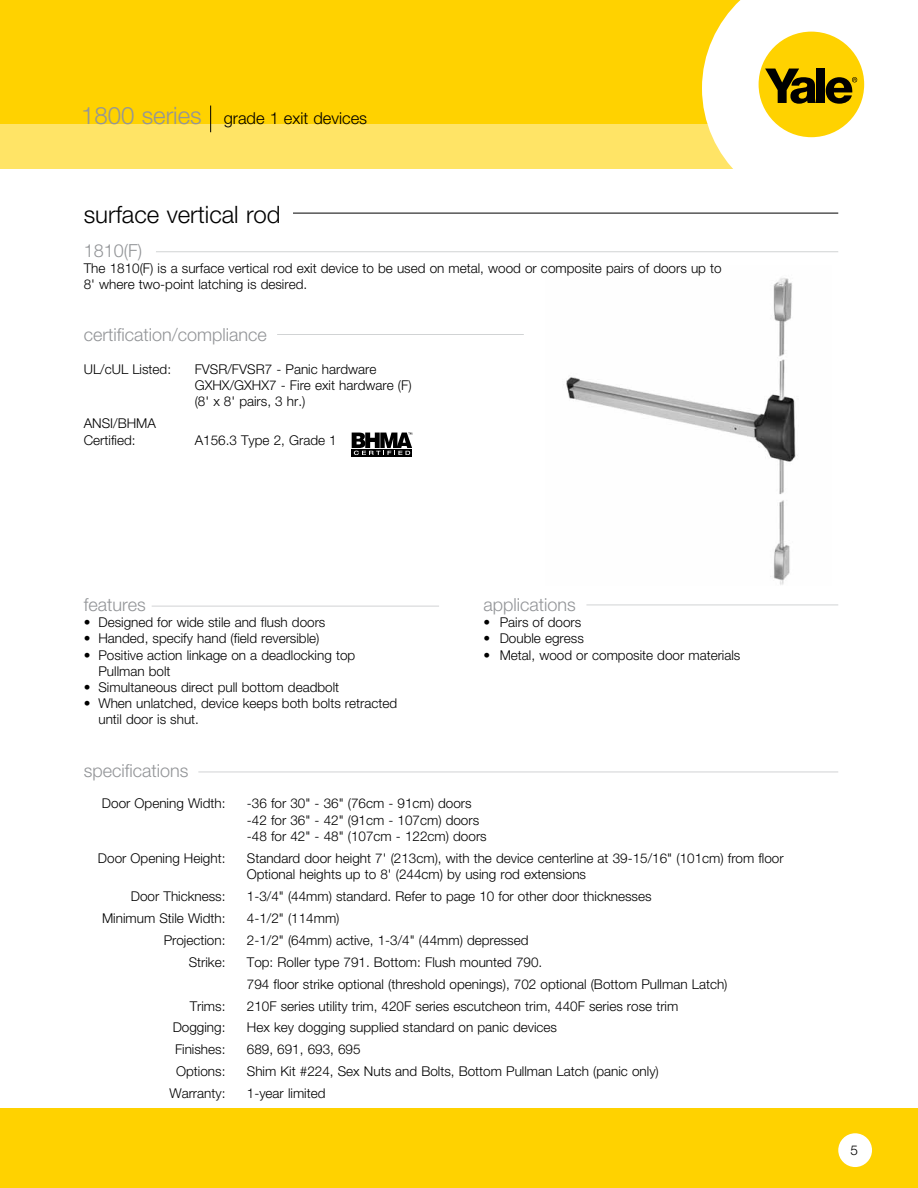
<style>
.page{position:relative;width:918px;height:1188px;background:#fff}
.page>*{position:absolute;margin:0;border:0;box-sizing:border-box;transform-origin:0 0}
.t1{font:300 24px "Helvetica Neue";color:#000}
.t2{font:300 18px "Helvetica Neue";color:#939598}
.t3{font:300 16.5px "Helvetica Neue";color:#000}
.t4{font:300 13.5px/16.2px "Helvetica Neue";color:#000}
.s1{font-size:24px;color:#939598}
</style>
<div class="page">
<img style="left:566px;top:278px;width:232px;height:307px">
<div style="left:0;top:0;width:838px;height:132px;background:#ffd200"></div>
<div style="left:0;top:125px;width:806px;height:44px;background:#ffe466"></div>
<svg style="left:702px;top:0;width:163px;height:213px;fill:#fff"></svg>
<div style="left:759px;top:32px;width:105px;height:105px;background:#ffd200;border-radius:50%"></div>
<svg style="left:765px;top:69px;width:51px;height:35px"></svg>
<div style="left:817px;top:69px;width:8px;height:34px;background:#000"></div>
<svg style="left:826px;top:77px;width:31px;height:27px"></svg>
<div style="left:0;top:1109px;width:918px;height:79px;background:#ffd200"></div>
<div style="left:838px;top:1133px;width:34px;height:34px;background:#fff;border-radius:50%"></div>
<svg style="left:210px;top:106px;width:1px;height:26px"></svg>
<div style="left:352px;top:449px;width:60px;height:8px;background:#000"></div>
<svg style="left:352px;top:432px;width:60px;height:23px"></svg>
<hr style="left:293px;top:213px;width:545px;height:1px;background:#000">
<hr style="left:156px;top:251px;width:682px;height:1px;background:#d1d3d4">
<hr style="left:277px;top:334px;width:247px;height:1px;background:#d1d3d4">
<hr style="left:586px;top:605px;width:252px;height:1px;background:#d1d3d4">
<hr style="left:152px;top:606px;width:287px;height:1px;background:#d1d3d4">
<hr style="left:198px;top:772px;width:640px;height:1px;background:#d1d3d4">
<p class="t3" style="left:81px;top:109px;width:288px"><span class="s1">1800 series</span> grade 1 exit devices</p>
<h1 class="t1" style="left:84px;top:200px;width:198px">surface vertical rod</h1>
<h2 class="t2" style="left:84px;top:239px;width:60px">1810(f)</h2>
<p class="t4" style="left:84px;top:260px;width:639px">The 1810(F) is a surface vertical rod exit device to be used on metal, wood or composite pairs of doors up to<br>8' where two-point latching is desired.</p>
<h2 class="t2" style="left:84px;top:324px;width:185px">certification/compliance</h2>
<p class="t4" style="left:84px;top:360px;width:89px">UL/cUL Listed:</p>
<p class="t4" style="left:195px;top:360px;width:218px">FVSR/FVSR7 - Panic hardware<br>GXHX/GXHX7 - Fire exit hardware (F) (8' x 8' pairs, 3 hr.)</p>
<p class="t4" style="left:84px;top:414px;width:74px;line-height:17.4px">ANSI/BHMA<br>Certified:</p>
<p class="t4" style="left:195px;top:432px;width:144px">A156.3 Type 2, Grade 1</p>
<h2 class="t2" style="left:84px;top:594px;width:64px">features</h2>
<p class="t4" style="left:84px;top:614px;width:243px">• Designed for wide stile and flush doors</p>
<p class="t4" style="left:84px;top:630px;width:237px">• Handed, specify hand (field reversible)</p>
<p class="t4" style="left:98px;top:646px;width:258px;text-indent:-15px">• Positive action linkage on a deadlocking top<br>Pullman bolt</p>
<p class="t4" style="left:84px;top:679px;width:257px">• Simultaneous direct pull bottom deadbolt</p>
<p class="t4" style="left:98px;top:695px;width:300px;text-indent:-15px">• When unlatched, device keeps both bolts retracted until door is shut.</p>
<h2 class="t2" style="left:84px;top:760px;width:106px">specifications</h2>
<h2 class="t2" style="left:484px;top:594px;width:94px">applications</h2>
<p class="t4" style="left:484px;top:614px;width:99px">• Pairs of doors</p>
<p class="t4" style="left:484px;top:630px;width:102px">• Double egress</p>
<p class="t4" style="left:484px;top:646px;width:258px">• Metal, wood or composite door materials</p>
<p class="t4" style="left:102px;top:795px;width:125px">Door Opening Width:</p>
<p class="t4" style="left:247px;top:795px;width:241px">-36 for 30" - 36" (76cm - 91cm) doors -42 for 36" - 42" (91cm - 107cm) doors -48 for 42" - 48" (107cm - 122cm) doors</p>
<p class="t4" style="left:98px;top:850px;width:129px">Door Opening Height:</p>
<p class="t4" style="left:247px;top:850px;width:538px">Standard door height 7' (213cm), with the device centerline at 39-15/16" (101cm) from floor<br>Optional heights up to 8' (244cm) by using rod extensions</p>
<p class="t4" style="left:131px;top:888px;width:96px">Door Thickness:</p>
<p class="t4" style="left:247px;top:888px;width:406px">1-3/4" (44mm) standard. Refer to page 10 for other door thicknesses</p>
<p class="t4" style="left:102px;top:910px;width:125px">Minimum Stile Width:</p>
<p class="t4" style="left:247px;top:910px;width:94px">4-1/2" (114mm)</p>
<p class="t4" style="left:164px;top:932px;width:63px">Projection:</p>
<p class="t4" style="left:247px;top:932px;width:283px">2-1/2" (64mm) active, 1-3/4" (44mm) depressed</p>
<p class="t4" style="left:189px;top:954px;width:38px">Strike:</p>
<p class="t4" style="left:247px;top:951px;width:482px;line-height:21.6px">Top: Roller type 791. Bottom: Flush mounted 790.<br>794 floor strike optional (threshold openings), 702 optional (Bottom Pullman Latch)</p>
<p class="t4" style="left:190px;top:997px;width:37px">Trims:</p>
<p class="t4" style="left:247px;top:997px;width:433px">210F series utility trim, 420F series escutcheon trim, 440F series rose trim</p>
<p class="t4" style="left:173px;top:1019px;width:54px">Dogging:</p>
<p class="t4" style="left:247px;top:1019px;width:312px">Hex key dogging supplied standard on panic devices</p>
<p class="t4" style="left:175px;top:1041px;width:52px">Finishes:</p>
<p class="t4" style="left:247px;top:1041px;width:115px">689, 691, 693, 695</p>
<p class="t4" style="left:176px;top:1063px;width:51px">Options:</p>
<p class="t4" style="left:247px;top:1063px;width:413px">Shim Kit #224, Sex Nuts and Bolts, Bottom Pullman Latch (panic only)</p>
<p class="t4" style="left:169px;top:1085px;width:58px">Warranty:</p>
<p class="t4" style="left:247px;top:1085px;width:80px">1-year limited</p>
<p class="t4" style="left:851px;top:1142px;width:9px">5</p>
</div>
